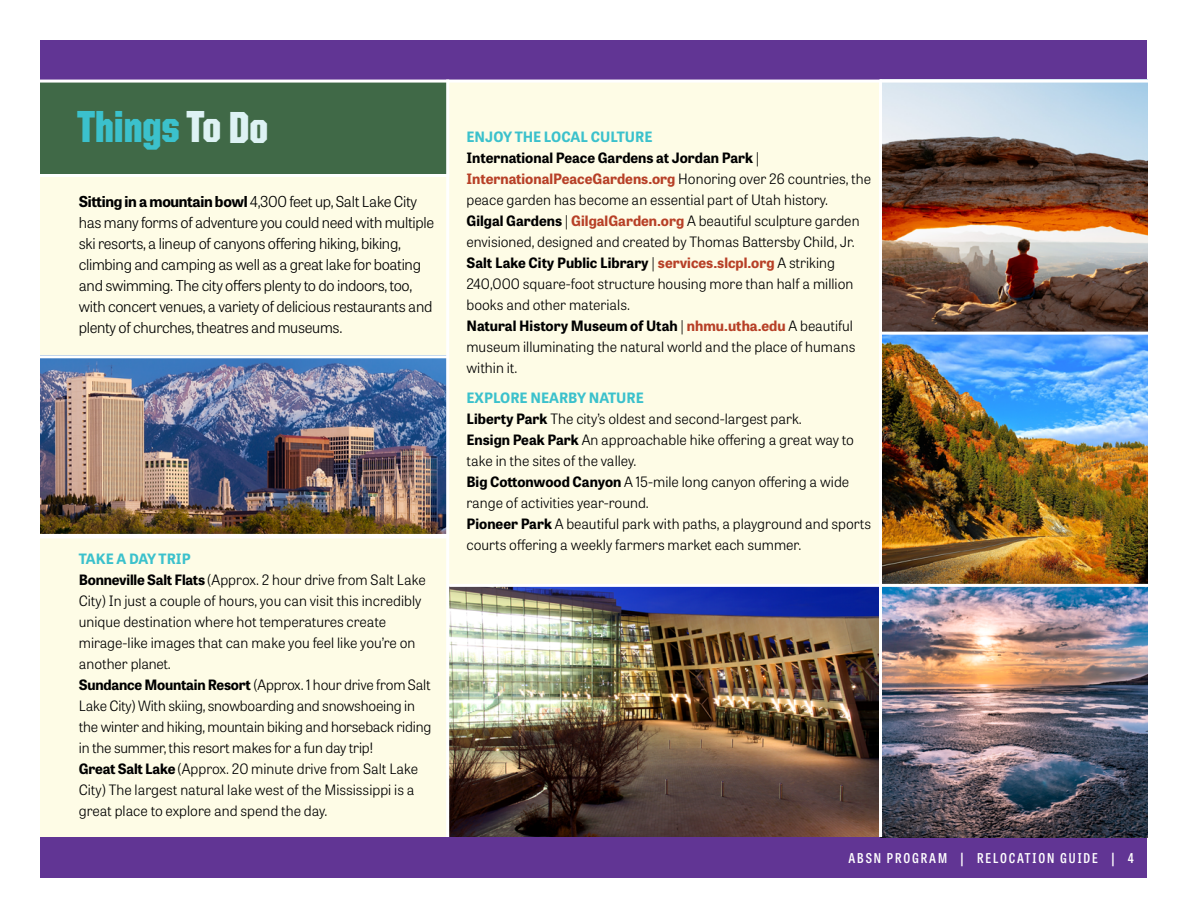
<style>
.page{position:relative;width:1188px;height:918px;background:#fff}
.page>*{position:absolute;margin:0;border:0;box-sizing:border-box;transform-origin:0 0}
.t1{font:900 45px "United Sans Cond";color:#3bc1cc}
.t2{font:300 15px/21px "Tablet Gothic";letter-spacing:-.02em;color:#000}
.t3{font:300 14.25px/21px "Tablet Gothic";color:#000}
.t4{font:700 14.25px "Tablet Gothic";color:#3bc1cc}
.t5{font:600 13.5px "Tablet Gothic Condensed";letter-spacing:.14em;color:#fff}
.s1{color:#ddf2f4}
.s2{font-weight:700}
.s3{font-weight:700;color:#b74027}
</style>
<div class="page">
<div style="left:40px;top:83px;width:848px;height:754px;background:#fefce6"></div>
<div style="left:40px;top:40px;width:1108px;height:41px;background:#613594"></div>
<div style="left:40px;top:837px;width:1108px;height:41px;background:#613594"></div>
<div style="left:40px;top:81px;width:409px;height:95px;background:#406947"></div>
<img style="left:882px;top:83px;width:266px;height:754px">
<img style="left:40px;top:358px;width:406px;height:176px">
<img style="left:449px;top:587px;width:430px;height:250px">
<hr style="left:0;top:355px;width:448px;height:3px;background:#fff">
<hr style="left:0;top:535px;width:448px;height:3px;background:#fff">
<hr style="left:880px;top:332px;width:298px;height:3px;background:#fff">
<hr style="left:879px;top:80px;width:3px;height:757px;background:#fff">
<hr style="left:24px;top:80px;width:1133px;height:3px;background:#fff">
<hr style="left:28px;top:174px;width:421px;height:3px;background:#fff">
<hr style="left:446px;top:80px;width:3px;height:757px;background:#fff">
<hr style="left:0;top:534px;width:448px;height:3px;background:#fff">
<hr style="left:449px;top:584px;width:727px;height:3px;background:#fff">
<p class="t1" style="left:77px;top:103px;width:193px">Things <span class="s1">To Do</span></p>
<p class="t2" style="left:79px;top:190px;width:357px"><span class="s2">Sitting in a mountain bowl</span> 4,300 feet up, Salt Lake City has many forms of adventure you could need with multiple ski resorts, a lineup of canyons offering hiking, biking, climbing and camping as well as a great lake for boating and swimming. The city offers plenty to do indoors, too, with concert venues, a variety of delicious restaurants and plenty of churches, theatres and museums.</p>
<p class="t4" style="left:79px;top:548px;width:113px">TAKE A DAY TRIP</p>
<p class="t3" style="left:79px;top:568px;width:349px"><span class="s2">Bonneville Salt Flats</span> (Approx. 2 hour drive from Salt Lake City) In just a couple of hours, you can visit this incredibly unique destination where hot temperatures create mirage-like images that can make you feel like you’re on another planet.</p>
<p class="t3" style="left:79px;top:673px;width:354px"><span class="s2">Sundance Mountain Resort</span> (Approx. 1 hour drive from Salt Lake City) With skiing, snowboarding and snowshoeing in the winter and hiking, mountain biking and horseback riding in the summer, this resort makes for a fun day trip!</p>
<p class="t3" style="left:79px;top:757px;width:341px"><span class="s2">Great Salt Lake</span> (Approx. 20 minute drive from Salt Lake<br>City) The largest natural lake west of the Mississippi is a great place to explore and spend the day.</p>
<p class="t4" style="left:466px;top:127px;width:188px">ENJOY THE LOCAL CULTURE</p>
<p class="t3" style="left:466px;top:147px;width:406px"><span class="s2">International Peace Gardens at Jordan Park</span> |<br><span class="s3">InternationalPeaceGardens.org</span> Honoring over 26 countries, the peace garden has become an essential part of Utah history.</p>
<p class="t3" style="left:466px;top:210px;width:395px"><span class="s2">Gilgal Gardens</span> | <span class="s3">GilgalGarden.org</span> A beautiful sculpture garden envisioned, designed and created by Thomas Battersby Child, Jr.</p>
<p class="t3" style="left:466px;top:252px;width:388px"><span class="s2">Salt Lake City Public Library</span> | <span class="s3">services.slcpl.org</span> A striking<br>240,000 square-foot structure housing more than half a million books and other materials.</p>
<p class="t3" style="left:466px;top:315px;width:390px"><span class="s2">Natural History Museum of Utah</span> | <span class="s3">nhmu.utha.edu</span> A beautiful museum illuminating the natural world and the place of humans within it.</p>
<p class="t4" style="left:466px;top:388px;width:179px">EXPLORE NEARBY NATURE</p>
<p class="t3" style="left:466px;top:408px;width:337px"><span class="s2">Liberty Park</span> The city’s oldest and second-largest park.</p>
<p class="t3" style="left:466px;top:429px;width:389px"><span class="s2">Ensign Peak Park</span> An approachable hike offering a great way to take in the sites of the valley.</p>
<p class="t3" style="left:466px;top:471px;width:384px"><span class="s2">Big Cottonwood Canyon</span> A 15-mile long canyon offering a wide range of activities year-round.</p>
<p class="t3" style="left:466px;top:513px;width:406px"><span class="s2">Pioneer Park</span> A beautiful park with paths, a playground and sports courts offering a weekly farmers market each summer.</p>
<p class="t5" style="left:849px;top:849px;width:287px">ABSN PROGRAM | RELOCATION GUIDE | 4</p>
</div>
